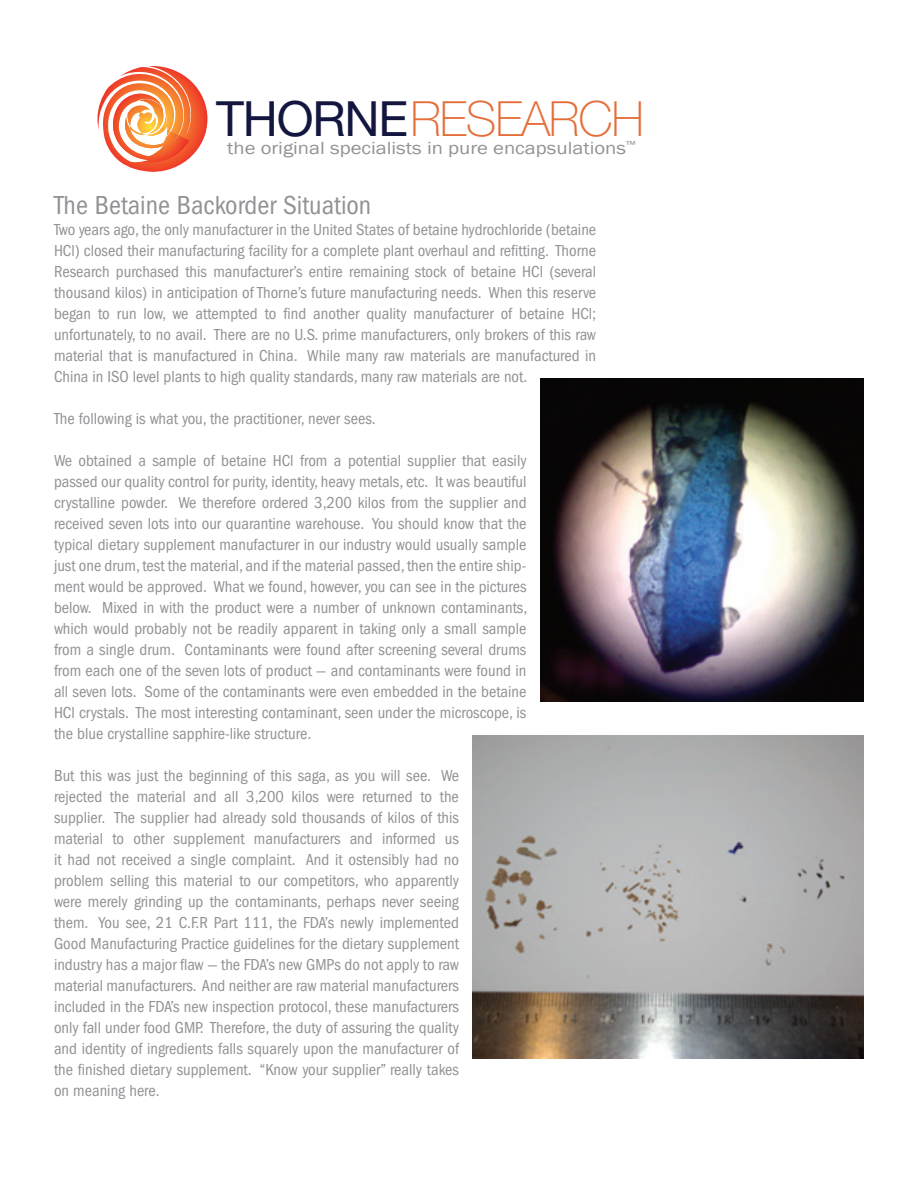
<style>
.page{position:relative;width:918px;height:1188px;background:#fff}
.page>*{position:absolute;margin:0;border:0;box-sizing:border-box;transform-origin:0 0}
.t1{font:100 48.6px "Helvetica Neue";letter-spacing:-.025em;color:#e46e38}
.t2{font:condensed 27px "Franklin Gothic";color:#919295}
.t3{font:18px "Franklin Gothic";color:#919295;scale:1.15 1}
.t4{font:condensed 16.5px/21px "Franklin Gothic";color:#919295;text-align:justify}
.s1{font-weight:400;color:#13173f}
</style>
<div class="page">
<img style="left:472px;top:735px;width:392px;height:324px">
<img style="left:540px;top:378px;width:324px;height:324px">
<svg style="left:98px;top:66px;width:109px;height:106px"></svg>
<h1 class="t1" style="left:216px;top:91px;width:429px"><span class="s1">THORNE</span>RESEARCH</h1>
<p class="t3" style="left:227px;top:136px;width:357px">the original specialists in pure encapsulations<sup>™</sup></p>
<h2 class="t2" style="left:54px;top:190px;width:319px">The Betaine Backorder Situation</h2>
<p class="t4" style="left:54px;top:219px;width:544px">Two years ago, the only manufacturer in the United States of betaine hydrochloride (betaine HCl) closed their manufacturing facility for a complete plant overhaul and refitting. Thorne Research purchased this manufacturer’s entire remaining stock of betaine HCl (several thousand kilos) in anticipation of Thorne’s future manufacturing needs. When this reserve began to run low, we attempted to find another quality manufacturer of betaine HCl; unfortunately, to no avail. There are no U.S. prime manufacturers, only brokers of this raw material that is manufactured in China. While many raw materials are manufactured in China in ISO level plants to high quality standards, many raw materials are not.</p>
<p class="t4" style="left:54px;top:408px;width:323px">The following is what you, the practitioner, never sees.</p>
<p class="t4" style="left:54px;top:450px;width:475px">We obtained a sample of betaine HCl from a potential supplier that easily passed our quality control for purity, identity, heavy metals, etc. It was beautiful crystalline powder. We therefore ordered 3,200 kilos from the supplier and received seven lots into our quarantine warehouse. You should know that the typical dietary supplement manufacturer in our industry would usually sample just one drum, test the material, and if the material passed, then the entire ship&shy;ment would be approved. What we found, however, you can see in the pictures below. Mixed in with the product were a number of unknown contaminants, which would probably not be readily apparent in taking only a small sample from a single drum. Contaminants were found after screening several drums from each one of the seven lots of product — and contaminants were found in all seven lots. Some of the contaminants were even embedded in the betaine HCl crystals. The most interesting contaminant, seen under the microscope, is the blue crystalline sapphire-like structure.</p>
<p class="t4" style="left:54px;top:765px;width:407px">But this was just the beginning of this saga, as you will see. We rejected the material and all 3,200 kilos were returned to the supplier. The supplier had already sold thousands of kilos of this material to other supplement manufacturers and informed us it had not received a single complaint. And it ostensibly had no problem selling this material to our competitors, who apparently were merely grinding up the contaminants, perhaps never seeing them. You see, 21 C.F.R Part 111, the FDA’s newly implemented Good Manufacturing Practice guidelines for the dietary supplement industry has a major flaw — the FDA’s new GMPs do not apply to raw material manufacturers. And neither are raw material manufacturers included in the FDA’s new inspection protocol, these manufacturers only fall under food GMP. Therefore, the duty of assuring the quality and identity of ingredients falls squarely upon the manufacturer of the finished dietary supplement. “Know your supplier” really takes on meaning here.</p>
</div>
